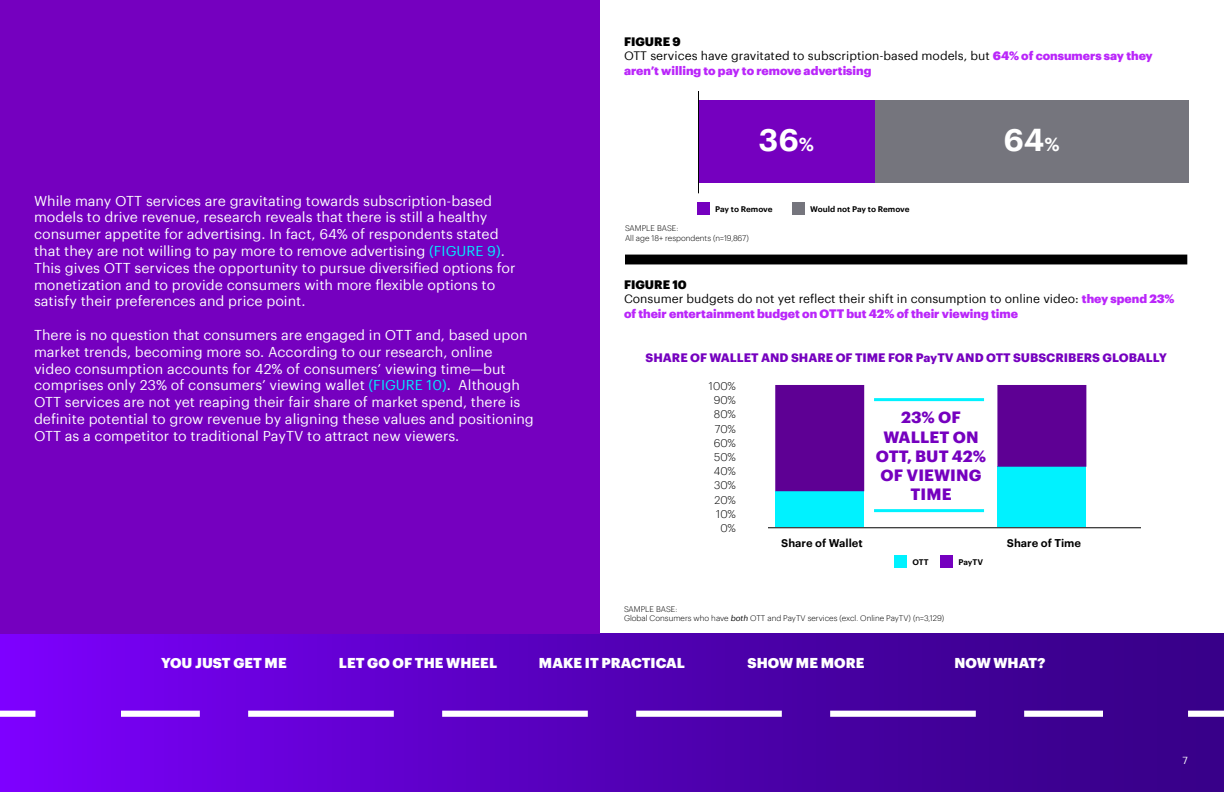
<style>
.page{position:relative;width:1224px;height:792px;background:#fff}
.page>*{position:absolute;margin:0;border:0;box-sizing:border-box;transform-origin:0 0}
.t1{font:600 30.9px "Graphik";color:#fff}
.t2{font:700 16px/19.2px "Graphik";letter-spacing:.005em;color:#7500bf;text-align:center}
.t3{font:14px/16.8px "Graphik";color:#fff}
.t4{font:900 14px "Graphik";letter-spacing:.005em;color:#fff}
.t5{font:12px/14.4px "Graphik";color:#000}
.t6{font:900 12px/14.4px "Graphik";color:#ba26fa}
.t7{font:700 12px "Graphik";color:#7500bf}
.t8{font:300 11px/14.2px "Graphik";letter-spacing:-.005em;color:#000;text-align:right}
.t9{font:600 11px "Graphik";color:#000}
.t10{font:10px "Graphik";color:#fff}
.t11{font:300 8px/9.6px "Graphik";color:#000}
.t12{font:600 8px "Graphik";letter-spacing:-.005em;color:#000}
.s1{color:#000}
.s2{font-weight:400;color:#000}
.s3{color:#00f2ff}
.s4{font-size:18.6px}
.s5{font-weight:900}
.s6{font-weight:900;color:#ba26fa}
.s7{font-weight:400;font-style:italic}
</style>
<div class="page">
<div style="left:0;top:633px;width:1224px;height:159px;background:linear-gradient(to right,#7a00f8,#32007e)"></div>
<div style="left:0;top:0;width:600px;height:633px;background:#7500bf"></div>
<div style="left:121px;top:711px;width:79px;height:6px;background:#fff"></div>
<div style="left:0;top:711px;width:35px;height:6px;background:#fff"></div>
<div style="left:248px;top:711px;width:146px;height:6px;background:#fff"></div>
<div style="left:442px;top:711px;width:146px;height:6px;background:#fff"></div>
<div style="left:636px;top:711px;width:146px;height:6px;background:#fff"></div>
<div style="left:830px;top:711px;width:146px;height:6px;background:#fff"></div>
<div style="left:1024px;top:711px;width:79px;height:6px;background:#fff"></div>
<div style="left:1188px;top:711px;width:36px;height:6px;background:#fff"></div>
<div style="left:625px;top:255px;width:562px;height:9px;background:#000"></div>
<div style="left:875px;top:100px;width:314px;height:83px;background:#75757d"></div>
<div style="left:698px;top:100px;width:177px;height:83px;background:#7500bf"></div>
<div style="left:697px;top:202px;width:13px;height:13px;background:#7500bf"></div>
<div style="left:792px;top:202px;width:13px;height:13px;background:#75757d"></div>
<div style="left:894px;top:555px;width:13px;height:13px;background:#00f2ff"></div>
<div style="left:940px;top:555px;width:13px;height:13px;background:#7500bf"></div>
<hr style="left:698px;top:91px;width:1px;height:102px;background:#000">
<hr style="left:874px;top:509px;width:110px;height:3px;background:#00f2ff">
<div style="left:775px;top:491px;width:89px;height:36px;background:#00f2ff"></div>
<div style="left:997px;top:467px;width:89px;height:60px;background:#00f2ff"></div>
<svg style="left:775px;top:385px;width:311px;height:106px"></svg>
<hr style="left:768px;top:527px;width:373px;height:1px;background:#000">
<p class="t6" style="left:624px;top:33px;width:530px"><span class="s1">FIGURE 9<br></span><span class="s2">OTT services have gravitated to subscription-based models, but</span> 64% of consumers say they aren’t willing to pay to remove advertising</p>
<p class="t3" style="left:34px;top:191px;width:483px">While many OTT services are gravitating towards subscription-based models to drive revenue, research reveals that there is still a healthy consumer appetite for advertising. In fact, 64% of respondents stated that they are not willing to pay more to remove advertising <span class="s3">(FIGURE 9)</span>.<br>This gives OTT services the opportunity to pursue diversified options for monetization and to provide consumers with more flexible options to satisfy their preferences and price point.</p>
<p class="t3" style="left:34px;top:325px;width:501px">There is no question that consumers are engaged in OTT and, based upon market trends, becoming more so. According to our research, online<br>video consumption accounts for 42% of consumers’ viewing time—but comprises only 23% of consumers’ viewing wallet <span class="s3">(FIGURE 10)</span>. Although OTT services are not yet reaping their fair share of market spend, there is definite potential to grow revenue by aligning these values and positioning OTT as a competitor to traditional PayTV to attract new viewers.</p>
<h1 class="t1" style="left:758px;top:116px;width:57px">36<span class="s4">%</span></h1>
<h1 class="t1" style="left:1003px;top:116px;width:58px">64<span class="s4">%</span></h1>
<p class="t12" style="left:715px;top:203px;width:59px">Pay to Remove</p>
<p class="t12" style="left:810px;top:203px;width:101px">Would not Pay to Remove</p>
<p class="t11" style="left:625px;top:223px;width:125px">SAMPLE BASE:<br>All age 18+ respondents (n=19,867)</p>
<p class="t5" style="left:624px;top:276px;width:552px"><span class="s5">FIGURE 10<br></span>Consumer budgets do not yet reflect their shift in consumption to online video: <span class="s6">they spend 23% of their entertainment budget on OTT but 42% of their viewing time</span></p>
<p class="t7" style="left:645px;top:348px;width:523px">SHARE OF WALLET AND SHARE OF TIME FOR PayTV AND OTT SUBSCRIBERS GLOBALLY</p>
<p class="t8" style="left:709px;top:378px;width:29px">100%<br>90%<br>80%<br>70%<br>60%<br>50%<br>40%<br>30%<br>20%<br>10%<br>0%</p>
<p class="t2" style="left:876px;top:407px;width:112px">23% OF<br>WALLET ON<br>OTT, BUT 42%<br>OF VIEWING<br>TIME</p>
<p class="t9" style="left:781px;top:534px;width:83px">Share of Wallet</p>
<p class="t9" style="left:1007px;top:534px;width:76px">Share of Time</p>
<p class="t12" style="left:912px;top:556px;width:18px">OTT</p>
<p class="t12" style="left:958px;top:556px;width:26px">PayTV</p>
<p class="t11" style="left:624px;top:603px;width:322px">SAMPLE BASE:<br>Global Consumers who have <span class="s7">both</span> OTT and PayTV services (excl. Online PayTV) (n=3,129)</p>
<p class="t4" style="left:161px;top:652px;width:127px">YOU JUST GET ME</p>
<p class="t4" style="left:339px;top:652px;width:160px">LET GO OF THE WHEEL</p>
<p class="t4" style="left:539px;top:652px;width:148px">MAKE IT PRACTICAL</p>
<p class="t4" style="left:748px;top:652px;width:118px">SHOW ME MORE</p>
<p class="t4" style="left:954px;top:652px;width:93px">NOW WHAT?</p>
<p class="t10" style="left:1183px;top:753px;width:7px">7</p>
</div>
